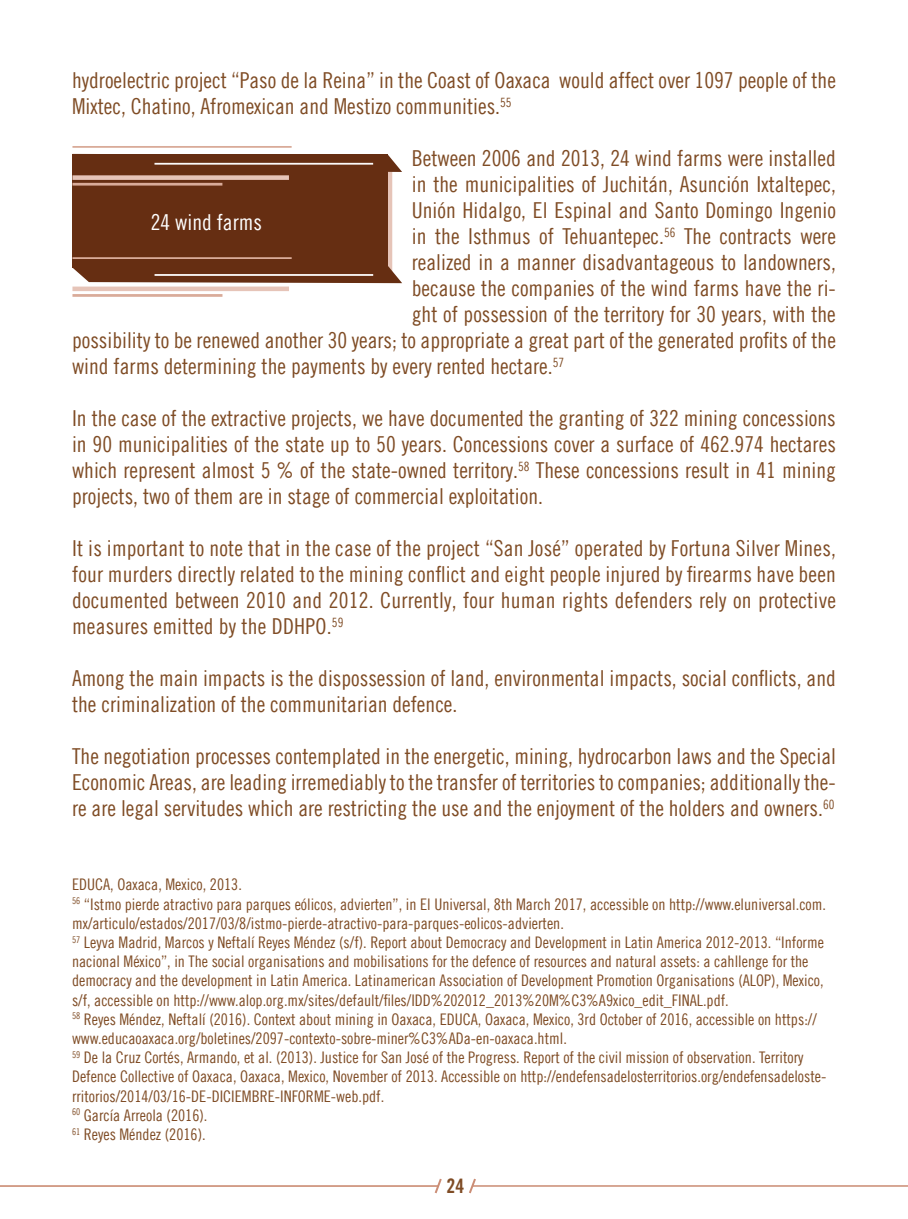
<style>
.page{position:relative;width:908px;height:1219px;background:#fff}
.page>*{position:absolute;margin:0;border:0;box-sizing:border-box;transform-origin:0 0}
.t1{font:22px/26px "Amnesty Trade Gothic Cn 18";color:#7f4c25;text-align:justify}
.t2{font:22px "Amnesty Trade Gothic Cn 18";color:#fff}
.t3{font:20px "Amnesty Trade Gothic Bd Cn 20";color:#7f4c25}
.t4{font:16px/19.2px "Amnesty Trade Gothic Cn 18";color:#7f4c25}
</style>
<div class="page">
<hr style="left:0;top:1185px;width:438px;height:2px;background:#cb8d75">
<hr style="left:472px;top:1185px;width:435px;height:2px;background:#cb8d75">
<svg style="left:433px;top:1178px;width:9px;height:16px"></svg>
<svg style="left:469px;top:1178px;width:8px;height:16px"></svg>
<div style="left:387px;top:172px;width:5px;height:110px;background:#e6c4b8"></div>
<div style="left:72px;top:154px;width:316px;height:114px;background:#662e12"></div>
<div style="left:72px;top:175px;width:217px;height:5px;background:#e6c4b8"></div>
<hr style="left:72px;top:183px;width:150px;height:3px;background:#d9ab99">
<svg style="left:154px;top:155px;width:248px;height:17px"></svg>
<hr style="left:72px;top:146px;width:219px;height:2px;background:#d9ab99">
<hr style="left:154px;top:163px;width:219px;height:2px;background:#fcfafa">
<hr style="left:72px;top:287px;width:217px;height:4px;background:#e6c4b8">
<hr style="left:72px;top:294px;width:150px;height:3px;background:#d9ab99">
<svg style="left:73px;top:266px;width:329px;height:17px"></svg>
<hr style="left:72px;top:257px;width:219px;height:2px;background:#d9ab99">
<hr style="left:154px;top:274px;width:219px;height:2px;background:#fcfafa">
<p class="t1" style="left:72px;top:67px;width:765px">hydroelectric project “Paso de la Reina” in the Coast of Oaxaca would affect over 1097 people of the<br>Mixtec, Chatino, Afromexican and Mestizo communities.<sup>55</sup></p>
<p class="t1" style="left:411px;top:145px;width:425px">Between 2006 and 2013, 24 wind farms were installed</p>
<p class="t1" style="left:411px;top:171px;width:425px">in the municipalities of Juchitán, Asunción Ixtaltepec,</p>
<p class="t1" style="left:411px;top:197px;width:425px">Unión Hidalgo, El Espinal and Santo Domingo Ingenio</p>
<p class="t1" style="left:411px;top:223px;width:425px">in the Isthmus of Tehuantepec.<sup>56</sup> The contracts were</p>
<p class="t1" style="left:411px;top:249px;width:425px">realized in a manner disadvantageous to landowners,</p>
<p class="t1" style="left:411px;top:275px;width:425px">because the companies of the wind farms have the ri-</p>
<p class="t1" style="left:411px;top:301px;width:425px">ght of possession of the territory for 30 years, with the</p>
<p class="t1" style="left:72px;top:327px;width:765px">possibility to be renewed another 30 years; to appropriate a great part of the generated profits of the</p>
<p class="t1" style="left:72px;top:353px;width:493px">wind farms determining the payments by every rented hectare.<sup>57</sup></p>
<p class="t1" style="left:72px;top:405px;width:765px">In the case of the extractive projects, we have documented the granting of 322 mining concessions in 90 municipalities of the state up to 50 years. Concessions cover a surface of 462.974 hectares which represent almost 5 % of the state-owned territory.<sup>58</sup> These concessions result in 41 mining projects, two of them are in stage of commercial exploitation.</p>
<p class="t1" style="left:72px;top:535px;width:765px">It is important to note that in the case of the project “San José” operated by Fortuna Silver Mines, four murders directly related to the mining conflict and eight people injured by firearms have been documented between 2010 and 2012. Currently, four human rights defenders rely on protective measures emitted by the DDHPO.<sup>59</sup></p>
<p class="t1" style="left:72px;top:665px;width:765px">Among the main impacts is the dispossession of land, environmental impacts, social conflicts, and the criminalization of the communitarian defence.</p>
<p class="t1" style="left:72px;top:743px;width:765px">The negotiation processes contemplated in the energetic, mining, hydrocarbon laws and the Special Economic Areas, are leading irremediably to the transfer of territories to companies; additionally the&shy;re are legal servitudes which are restricting the use and the enjoyment of the holders and owners.<sup>60</sup></p>
<p class="t2" style="left:151px;top:209px;width:113px">24 wind farms</p>
<p class="t4" style="left:72px;top:875px;width:755px">EDUCA, Oaxaca, Mexico, 2013.<br><sup>56</sup> “Istmo pierde atractivo para parques eólicos, advierten”, in El Universal, 8th March 2017, accessible on http://www.eluniversal.com. mx/articulo/estados/2017/03/8/istmo-pierde-atractivo-para-parques-eolicos-advierten.<br><sup>57</sup> Leyva Madrid, Marcos y Neftalí Reyes Méndez (s/f). Report about Democracy and Development in Latin America 2012-2013. “Informe nacional México”, in The social organisations and mobilisations for the defence of resources and natural assets: a cahllenge for the democracy and the development in Latin America. Latinamerican Association of Development Promotion Organisations (ALOP), Mexico, s/f, accessible on http://www.alop.org.mx/sites/default/files/IDD%202012_2013%20M%C3%A9xico_edit_FINAL.pdf.<br><sup>58</sup> Reyes Méndez, Neftalí (2016). Context about mining in Oaxaca, EDUCA, Oaxaca, Mexico, 3rd October of 2016, accessible on https:// www.educaoaxaca.org/boletines/2097-contexto-sobre-miner%C3%ADa-en-oaxaca.html.<br><sup>59</sup> De la Cruz Cortés, Armando, et al. (2013). Justice for San José of the Progress. Report of the civil mission of observation. Territory Defence Collective of Oaxaca, Oaxaca, Mexico, November of 2013. Accessible on http://endefensadelosterritorios.org/endefensadeloste&shy;rritorios/2014/03/16-DE-DICIEMBRE-INFORME-web.pdf.<br><sup>60</sup> García Arreola (2016).<br><sup>61</sup> Reyes Méndez (2016).</p>
<p class="t3" style="left:446px;top:1174px;width:19px">24</p>
</div>
